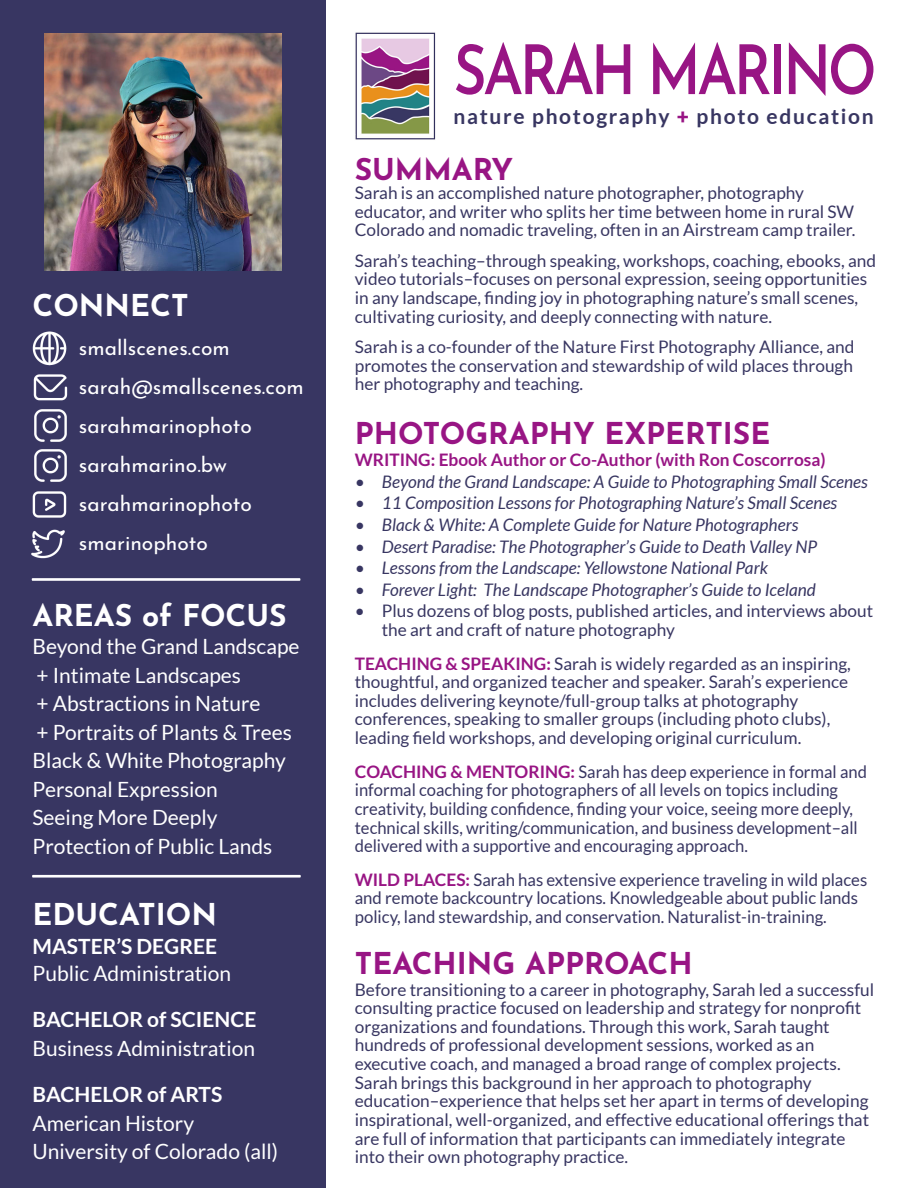
<style>
.page{position:relative;width:918px;height:1188px;background:#fff}
.page>*{position:absolute;margin:0;border:0;box-sizing:border-box;transform-origin:0 0}
.t1{font:600 68.4px "Josefin Sans";letter-spacing:-.06em;color:#981584;scale:.83 1}
.t2{font:700 30px "Josefin Sans";color:#981584}
.t3{font:700 30px "Josefin Sans";color:#fff}
.t4{font:21px/28.5px "Lato";color:#fff}
.t5{font:21px/39px "Josefin Sans";color:#fff}
.t6{font:700 21px "Lato";color:#fff}
.t7{font:700 21px "Lato";letter-spacing:.08em;color:#383662}
.t8{font:17.25px/18.6px "Lato";color:#383662}
.t9{font:italic 17.25px "Lato";color:#383662}
.t10{font:17.25px/18.6px "Lato";color:#383662;scale:.96 1}
.t11{font:700 17.25px "Lato";color:#981584}
.s1{font-weight:900;color:#981584}
.s2{font-weight:700;color:#981584}
</style>
<div class="page">
<div style="left:0;top:0;width:326px;height:1188px;background:#383662"></div>
<img style="left:32px;top:331px;width:35px;height:35px">
<img style="left:33px;top:374px;width:35px;height:27px">
<img style="left:34px;top:409px;width:33px;height:33px">
<img style="left:34px;top:449px;width:33px;height:33px">
<img style="left:32px;top:491px;width:35px;height:27px">
<img style="left:31px;top:529px;width:34px;height:30px">
<div style="left:32px;top:578px;width:268px;height:3px;background:#383662;border:2px solid #fff"></div>
<div style="left:354px;top:131px;width:518px;height:3px;background:#383662;border:2px solid #fff"></div>
<div style="left:32px;top:875px;width:269px;height:3px;background:#383662;border:2px solid #fff"></div>
<img style="left:354px;top:32px;width:87px;height:108px">
<img style="left:44px;top:33px;width:238px;height:238px">
<h2 class="t3" style="left:33px;top:294px;width:158px">CONNECT</h2>
<p class="t5" style="left:79px;top:330px;width:226px">smallscenes.com sarah@smallscenes.com sarahmarinophoto sarahmarino.bw sarahmarinophoto smarinophoto</p>
<h2 class="t3" style="left:33px;top:603px;width:256px">AREAS of FOCUS</h2>
<p class="t4" style="left:33px;top:634px;width:269px">Beyond the Grand Landscape + Intimate Landscapes<br>+ Abstractions in Nature<br>+ Portraits of Plants &amp; Trees<br>Black &amp; White Photography<br>Personal Expression<br>Seeing More Deeply<br>Protection of Public Lands</p>
<h2 class="t3" style="left:33px;top:903px;width:186px">EDUCATION</h2>
<p class="t6" style="left:33px;top:937px;width:186px">MASTER’S DEGREE</p>
<p class="t4" style="left:33px;top:960px;width:200px">Public Administration</p>
<p class="t6" style="left:33px;top:1010px;width:225px">BACHELOR of SCIENCE</p>
<p class="t4" style="left:33px;top:1035px;width:224px">Business Administration</p>
<p class="t6" style="left:33px;top:1085px;width:191px">BACHELOR of ARTS</p>
<p class="t4" style="left:33px;top:1110px;width:247px">American History<br>University of Colorado (all)</p>
<h1 class="t1" style="left:454px;top:43px;width:511px">SARAH MARINO</h1>
<p class="t7" style="left:454px;top:107px;width:422px">nature photography <span class="s1">+</span> photo education</p>
<h2 class="t2" style="left:355px;top:158px;width:160px">SUMMARY</h2>
<p class="t8" style="left:355px;top:184px;width:502px">Sarah is an accomplished nature photographer, photography educator, and writer who splits her time between home in rural SW<br>Colorado and nomadic traveling, often in an Airstream camp trailer.</p>
<p class="t8" style="left:355px;top:252px;width:523px">Sarah’s teaching–through speaking, workshops, coaching, ebooks, and video tutorials–focuses on personal expression, seeing opportunities in any landscape, finding joy in photographing nature’s small scenes, cultivating curiosity, and deeply connecting with nature.</p>
<p class="t8" style="left:355px;top:339px;width:501px;text-align:justify">Sarah is a co-founder of the Nature First Photography Alliance, and promotes the conservation and stewardship of wild places through her photography and teaching.</p>
<h2 class="t2" style="left:355px;top:422px;width:417px">PHOTOGRAPHY EXPERTISE</h2>
<p class="t11" style="left:355px;top:452px;width:472px">WRITING: Ebook Author or Co-Author (with Ron Coscorrosa)</p>
<p class="t9" style="left:355px;top:474px;width:515px">• Beyond the Grand Landscape: A Guide to Photographing Small Scenes</p>
<p class="t9" style="left:355px;top:495px;width:484px">• 11 Composition Lessons for Photographing Nature’s Small Scenes</p>
<p class="t9" style="left:355px;top:517px;width:445px">• Black &amp; White: A Complete Guide for Nature Photographers</p>
<p class="t9" style="left:355px;top:539px;width:464px">• Desert Paradise: The Photographer’s Guide to Death Valley NP</p>
<p class="t9" style="left:355px;top:560px;width:415px">• Lessons from the Landscape: Yellowstone National Park</p>
<p class="t9" style="left:355px;top:582px;width:463px">• Forever Light: The Landscape Photographer’s Guide to Iceland</p>
<p class="t8" style="left:382px;top:603px;width:493px;text-indent:-27px">• Plus dozens of blog posts, published articles, and interviews about the art and craft of nature photography</p>
<p class="t8" style="left:355px;top:655px;width:498px"><span class="s2">TEACHING &amp; SPEAKING:</span> Sarah is widely regarded as an inspiring, thoughtful, and organized teacher and speaker. Sarah’s experience includes delivering keynote/full-group talks at photography conferences, speaking to smaller groups (including photo clubs), leading field workshops, and developing original curriculum.</p>
<p class="t10" style="left:355px;top:763px;width:535px"><span class="s2">COACHING &amp; MENTORING:</span> Sarah has deep experience in formal and informal coaching for photographers of all levels on topics including creativity, building confidence, finding your voice, seeing more deeply, technical skills, writing/communication, and business development–all delivered with a supportive and encouraging approach.</p>
<p class="t8" style="left:355px;top:871px;width:514px"><span class="s2">WILD PLACES:</span> Sarah has extensive experience traveling in wild places and remote backcountry locations. Knowledgeable about public lands policy, land stewardship, and conservation. Naturalist-in-training.</p>
<h2 class="t2" style="left:355px;top:952px;width:339px">TEACHING APPROACH</h2>
<p class="t8" style="left:355px;top:981px;width:521px">Before transitioning to a career in photography, Sarah led a successful consulting practice focused on leadership and strategy for nonprofit organizations and foundations. Through this work, Sarah taught hundreds of professional development sessions, worked as an executive coach, and managed a broad range of complex projects.<br>Sarah brings this background in her approach to photography education–experience that helps set her apart in terms of developing inspirational, well-organized, and effective educational offerings that are full of information that participants can immediately integrate into their own photography practice.</p>
</div>
